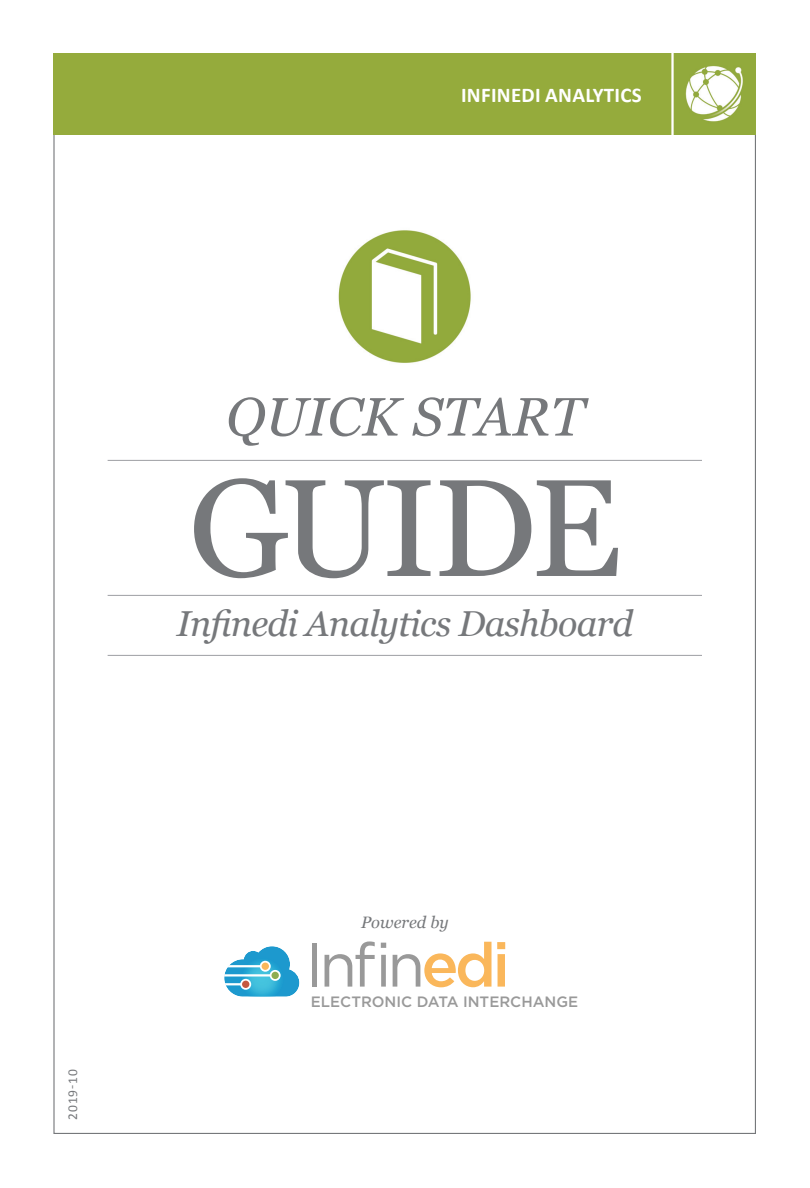
<style>
.page{position:relative;width:810px;height:1188px;background:#fff}
.page>*{position:absolute;margin:0;border:0;box-sizing:border-box;transform-origin:0 0}
.t1{font:138px "Georgia";letter-spacing:-.03em;color:#76787b}
.t2{font:61.5px "Gotham";color:#999}
.t3{font:italic 54px "Georgia";color:#76787b}
.t4{font:italic 36px "Georgia";letter-spacing:-.02em;color:#76787b}
.subheads-med{font:700 21px "Calibri";letter-spacing:.015em;color:#fff}
.t5{font:italic 16.5px "Georgia";color:#76787b}
.t6{font:500 15px "Gotham";color:#999}
.t7{font:13.5px "Calibri";letter-spacing:.06em;color:#76787b}
.s1{font-weight:500;color:#fab75b}
</style>
<div class="page">
<img style="left:338px;top:230px;width:133px;height:133px">
<hr style="left:108px;top:460px;width:594px;height:1px;background:#a8a9ad">
<hr style="left:108px;top:595px;width:594px;height:1px;background:#a8a9ad">
<hr style="left:108px;top:655px;width:594px;height:1px;background:#a8a9ad">
<div style="left:53px;top:54px;width:703px;height:81px;background:#95ab3c"></div>
<hr style="left:671px;top:48px;width:3px;height:92px;background:#fff">
<svg style="left:224px;top:946px;width:75px;height:51px"></svg>
<img style="left:674px;top:53px;width:82px;height:69px">
<p class="subheads-med" style="left:461px;top:81px;width:182px">INFINEDI ANALYTICS</p>
<p class="t3" style="left:226px;top:383px;width:359px">QUICK START</p>
<p class="t1" style="left:189px;top:445px;width:434px">GUIDE</p>
<p class="t4" style="left:177px;top:601px;width:458px">Infinedi Analytics Dashboard</p>
<p class="t7" style="left:64px;top:1120px;width:52px;rotate:-90deg">2019-10</p>
<p class="t5" style="left:361px;top:912px;width:89px">Powered by</p>
<p class="t2" style="left:306px;top:925px;width:206px">Infin<span class="s1">edi</span></p>
<p class="t6" style="left:311px;top:992px;width:269px">ELECTRONIC DATA INTERCHANGE</p>
</div>
